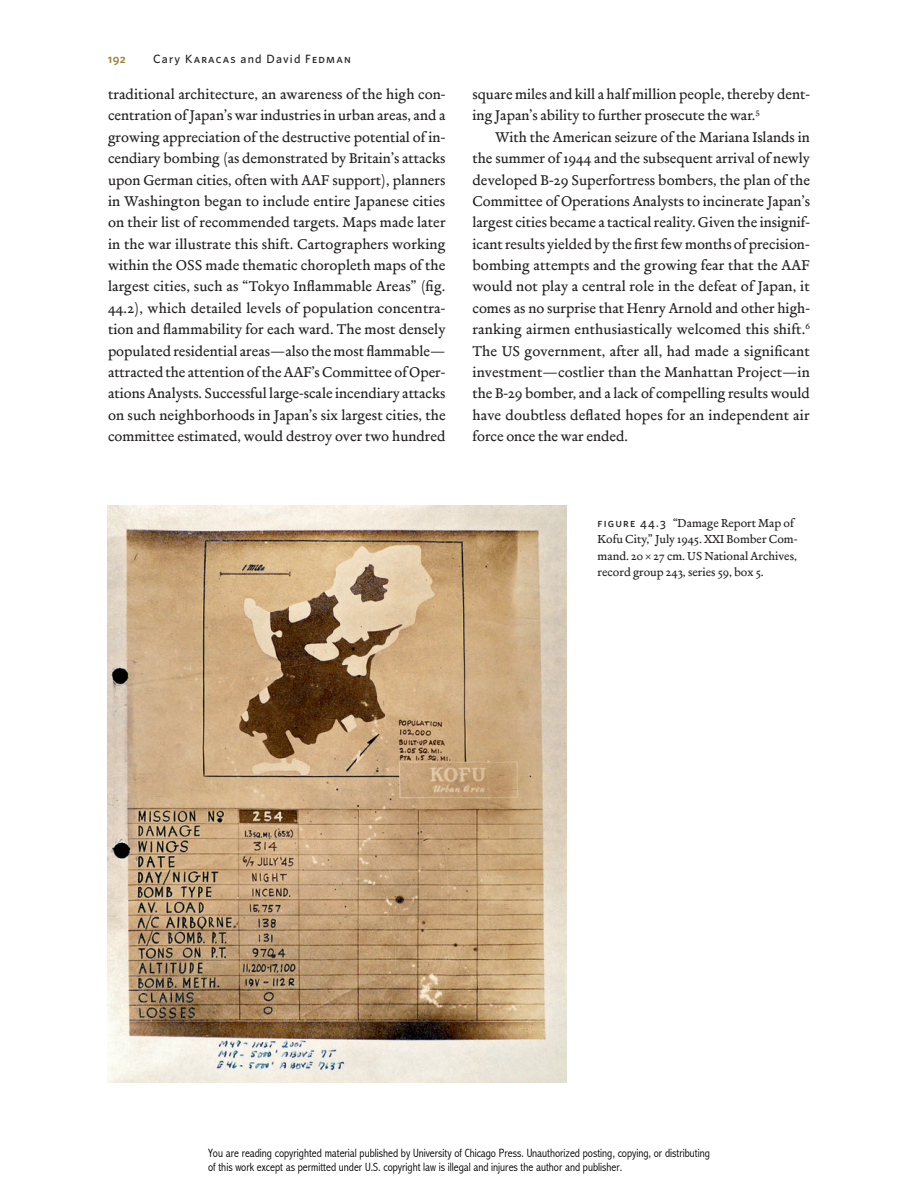
<style>
.page{position:relative;width:918px;height:1188px;background:#fff}
.page>*{position:absolute;margin:0;border:0;box-sizing:border-box;transform-origin:0 0}
.t1{font:14.7px/21.3px "Merlo Roman Osf";color:#231f20;text-align:justify}
.t2{font:300 12px/14.4px "Abadi MT Condensed";color:#000}
.t3{font:12px/16.5px "Merlo Roman Osf";color:#231f20}
.t4{font:12px "Whitney Medium SC";letter-spacing:.1em;color:#231f20}
.t5{font:12px "Whitney Semibold SC";color:#9d8138}
.s1{font-family:"Whitney";font-weight:500}
.s2{font-family:"Whitney Medium SC"}
</style>
<div class="page">
<img style="left:108px;top:505px;width:458px;height:577px">
<p class="t5" style="left:108px;top:51px;width:19px">192</p>
<p class="t4" style="left:153px;top:51px;width:199px"><span class="s1">Cary</span> Karacas <span class="s1">and David</span> Fedman</p>
<p class="t1" style="left:108px;top:84px;width:339px">traditional architecture, an awareness of the high con&shy;centration of Japan’s war industries in urban areas, and a growing appreciation of the destructive potential of in&shy;cendiary bombing (as demonstrated by Britain’s attacks upon German cities, often with AAF support), planners in Washington began to include entire Japanese cities on their list of recommended targets. Maps made later in the war illustrate this shift. Cartographers working within the OSS made thematic choropleth maps of the largest cities, such as “Tokyo Inflammable Areas” (fig.<br>44.2), which detailed levels of population concentra&shy;tion and flammability for each ward. The most densely populated residential areas—also the most flammable— attracted the attention of the AAF’s Committee of Oper&shy;ations Analysts. Successful large-scale incendiary attacks on such neighborhoods in Japan’s six largest cities, the committee estimated, would destroy over two hundred</p>
<p class="t1" style="left:472px;top:84px;width:339px">square miles and kill a half million people, thereby dent&shy;ing Japan’s ability to further prosecute the war.<sup>5</sup></p>
<p class="t1" style="left:472px;top:127px;width:339px;text-indent:22px">With the American seizure of the Mariana Islands in the summer of 1944 and the subsequent arrival of newly developed B-29 Superfortress bombers, the plan of the Committee of Operations Analysts to incinerate Japan’s largest cities became a tactical reality. Given the insignif&shy;icant results yielded by the first few months of precision&shy;bombing attempts and the growing fear that the AAF would not play a central role in the defeat of Japan, it comes as no surprise that Henry Arnold and other high&shy;ranking airmen enthusiastically welcomed this shift.<sup>6<br></sup>The US government, after all, had made a significant investment—costlier than the Manhattan Project—in the B-29 bomber, and a lack of compelling results would have doubtless deflated hopes for an independent air force once the war ended.</p>
<p class="t3" style="left:598px;top:515px;width:201px"><span class="s2">figure 44.3</span> “Damage Report Map of Kofu City,” July 1945. XXI Bomber Com&shy;mand. 20 × 27 cm. US National Archives, record group 243, series 59, box 5.</p>
<p class="t2" style="left:208px;top:1146px;width:503px">You are reading copyrighted material published by University of Chicago Press. Unauthorized posting, copying, or distributing of this work except as permitted under U.S. copyright law is illegal and injures the author and publisher.</p>
</div>
